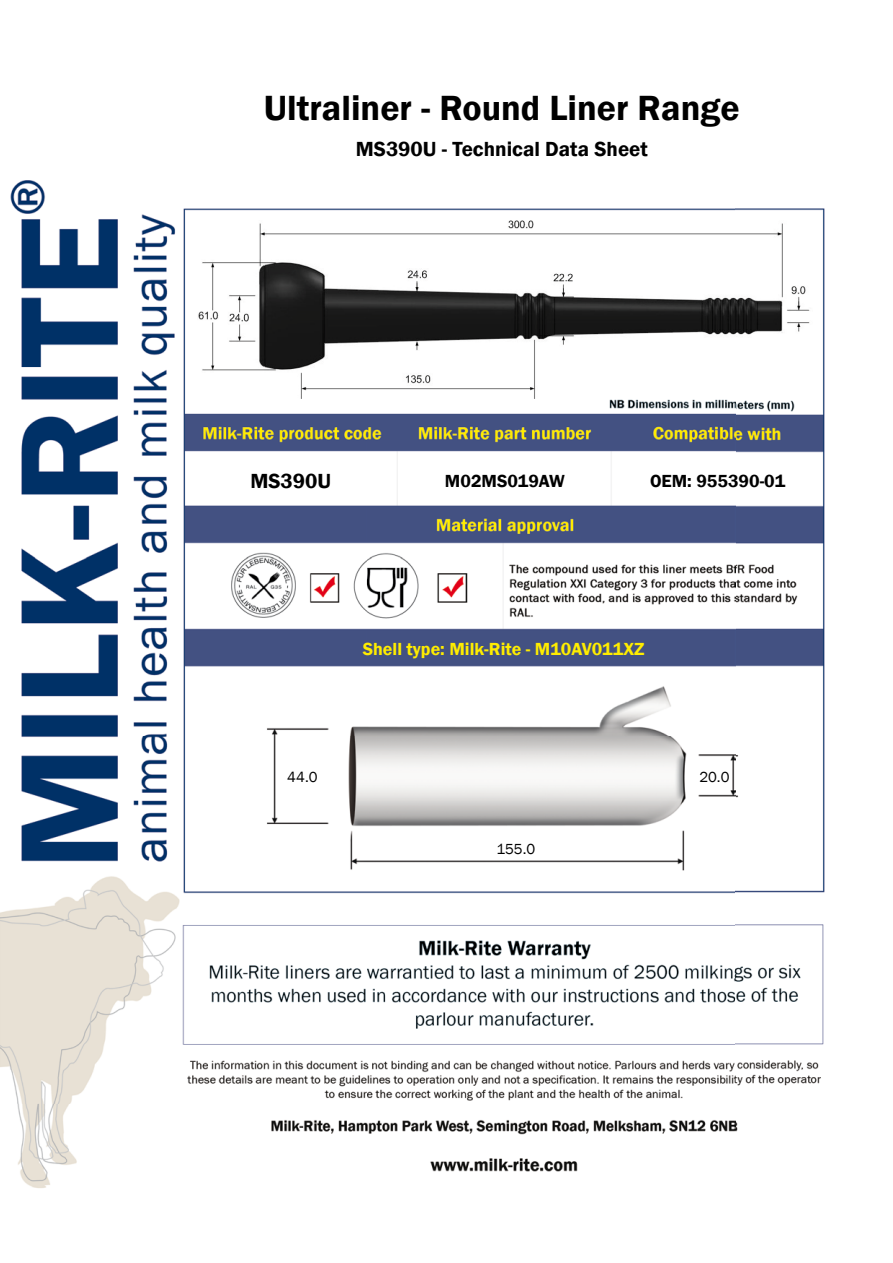
<style>
.page{position:relative;width:893px;height:1263px;background:#fff}
.page>*{position:absolute;margin:0;border:0;box-sizing:border-box;transform-origin:0 0}
.t1{font:600 36px "Franklin Gothic";color:#000}
.t2{font:600 21px "Franklin Gothic";color:#000}
.t3{font:600 18px "Franklin Gothic";color:#ffed00}
.t4{font:600 18px "Franklin Gothic";color:#000}
.t5{font:15px "Franklin Gothic";color:#000}
</style>
<div class="page">
<img style="left:0;top:180px;width:825px;height:1008px">
<img style="left:198px;top:220px;width:614px;height:179px">
<h1 class="t1" style="left:264px;top:86px;width:477px">Ultraliner - Round Liner Range</h1>
<p class="t2" style="left:356px;top:136px;width:294px">MS390U - Technical Data Sheet</p>
<p class="t2" style="left:250px;top:468px;width:82px">MS390U</p>
<p class="t4" style="left:445px;top:469px;width:122px">M02MS019AW</p>
<p class="t4" style="left:650px;top:469px;width:137px">OEM: 955390-01</p>
<p class="t3" style="left:363px;top:638px;width:283px">Shell type: Milk-Rite - M10AV011XZ</p>
<p class="t5" style="left:287px;top:767px;width:32px">44.0</p>
<p class="t5" style="left:699px;top:767px;width:32px">20.0</p>
<p class="t5" style="left:496px;top:839px;width:40px">155.0</p>
</div>
